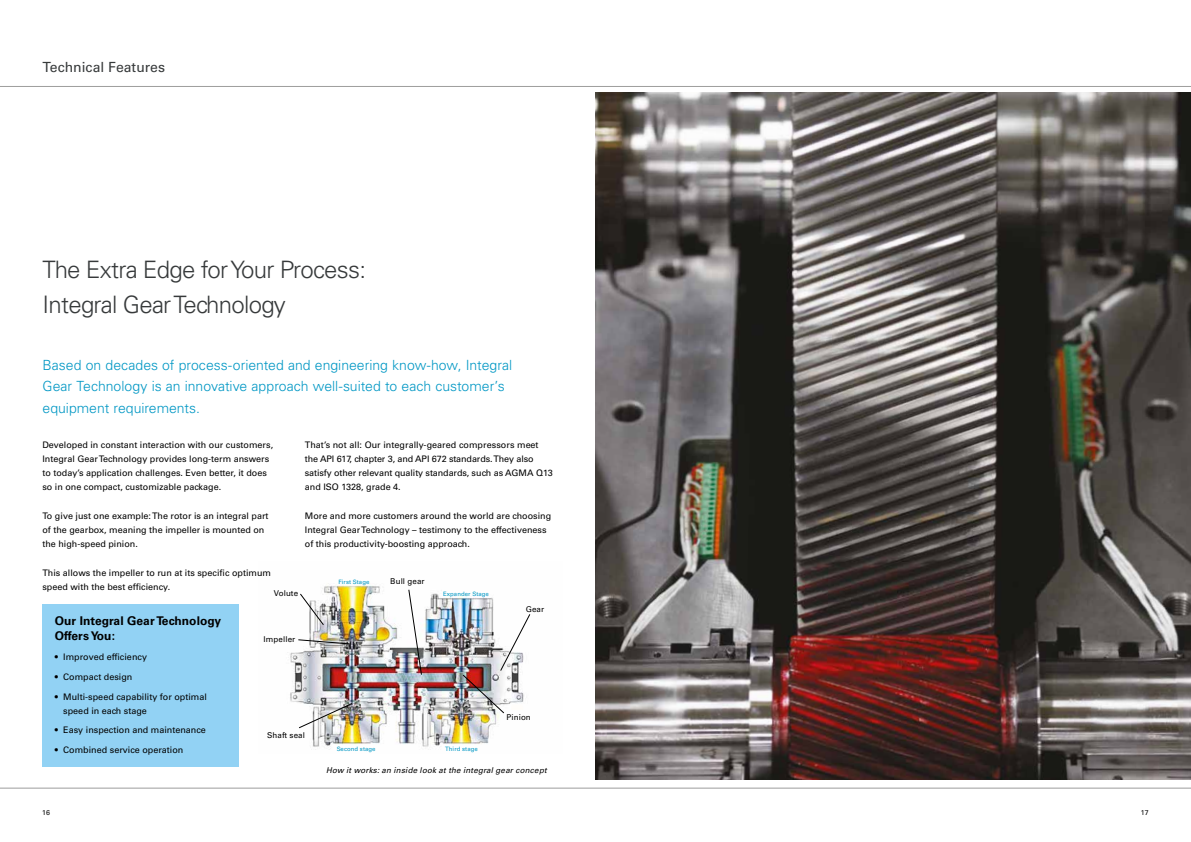
<style>
.page{position:relative;width:1191px;height:842px;background:#fff}
.page>*{position:absolute;margin:0;border:0;box-sizing:border-box;transform-origin:0 0}
.t1{font:300 24px/35.4px "Univers LT Std";letter-spacing:-.03em;color:#373a3b}
.t2{font:300 14px/21.3px "Univers LT Std";color:#0097c4}
.t3{font:14px "Univers LT Std";color:#373a3b}
.t4{font:700 12px/15px "Univers LT Std";letter-spacing:.005em;color:#000}
.t5{font:9px/14.2px "Univers LT Std";color:#000}
.t6{font:italic 8px "Univers LT Std";letter-spacing:.025em;color:#000}
.t7{font:8px "Univers LT Std";letter-spacing:.01em;color:#000}
.t8{font:7px "Univers LT Std";color:#000}
.t9{font:6px "Univers LT Std";letter-spacing:.01em;color:#0097c4}
</style>
<div class="page">
<hr style="left:0;top:86px;width:1191px;height:1px;background:#9d9d9c">
<hr style="left:0;top:788px;width:1191px;height:1px;background:#9d9d9c">
<img style="left:290px;top:583px;width:210px;height:167px">
<img style="left:595px;top:92px;width:596px;height:688px">
<div style="left:43px;top:605px;width:196px;height:162px;background:#92d2f4"></div>
<svg style="left:408px;top:589px;width:14px;height:87px"></svg>
<img style="left:462px;top:613px;width:69px;height:101px">
<svg style="left:298px;top:702px;width:55px;height:27px"></svg>
<svg style="left:297px;top:639px;width:53px;height:6px"></svg>
<svg style="left:299px;top:593px;width:26px;height:33px"></svg>
<h2 class="t3" style="left:43px;top:59px;width:124px">Technical Features</h2>
<h1 class="t1" style="left:43px;top:252px;width:325px">The Extra Edge for Your Process:<br>Integral Gear Technology</h1>
<h2 class="t2" style="left:42px;top:354px;width:471px">Based on decades of process-oriented and engineering know-how, Integral<br>Gear Technology is an innovative approach well-suited to each customer’s equipment requirements.</h2>
<p class="t5" style="left:42px;top:438px;width:232px">Developed in constant interaction with our customers, Integral Gear Technology provides long-term answers to today’s application challenges. Even better, it does so in one compact, customizable package.</p>
<p class="t5" style="left:42px;top:509px;width:227px">To give just one example: The rotor is an integral part of the gearbox, meaning the impeller is mounted on the high-speed pinion.</p>
<p class="t5" style="left:42px;top:565px;width:230px">This allows the impeller to run at its specific optimum speed with the best efficiency.</p>
<p class="t5" style="left:305px;top:438px;width:250px">That’s not all: Our integrally-geared compressors meet the API 617, chapter 3, and API 672 standards. They also satisfy other relevant quality standards, such as AGMA Q13 and ISO 1328, grade 4.</p>
<p class="t5" style="left:305px;top:509px;width:248px">More and more customers around the world are choosing<br>Integral Gear Technology – testimony to the effectiveness of this productivity-boosting approach.</p>
<p class="t7" style="left:390px;top:577px;width:36px">Bull gear</p>
<p class="t9" style="left:338px;top:578px;width:33px">First Stage</p>
<p class="t7" style="left:274px;top:589px;width:26px">Volute</p>
<p class="t7" style="left:264px;top:634px;width:33px">Impeller</p>
<p class="t9" style="left:443px;top:590px;width:47px">Expander Stage</p>
<p class="t7" style="left:526px;top:604px;width:20px">Gear</p>
<h3 class="t4" style="left:55px;top:614px;width:168px">Our Integral Gear Technology<br>Offers You:</h3>
<p class="t5" style="left:55px;top:650px;width:94px">• Improved efficiency</p>
<p class="t5" style="left:55px;top:670px;width:79px">• Compact design</p>
<p class="t5" style="left:63px;top:689px;width:145px;text-indent:-9px">• Multi-speed capability for optimal speed in each stage</p>
<p class="t5" style="left:55px;top:723px;width:153px">• Easy inspection and maintenance</p>
<p class="t5" style="left:55px;top:743px;width:130px">• Combined service operation</p>
<p class="t7" style="left:506px;top:712px;width:26px">Pinion</p>
<p class="t7" style="left:267px;top:731px;width:39px">Shaft seal</p>
<p class="t9" style="left:337px;top:745px;width:40px">Second stage</p>
<p class="t9" style="left:445px;top:745px;width:34px">Third stage</p>
<p class="t6" style="left:326px;top:766px;width:222px">How it works: an inside look at the integral gear concept</p>
<p class="t8" style="left:42px;top:808px;width:9px">16</p>
<p class="t8" style="left:1141px;top:809px;width:9px">17</p>
</div>
